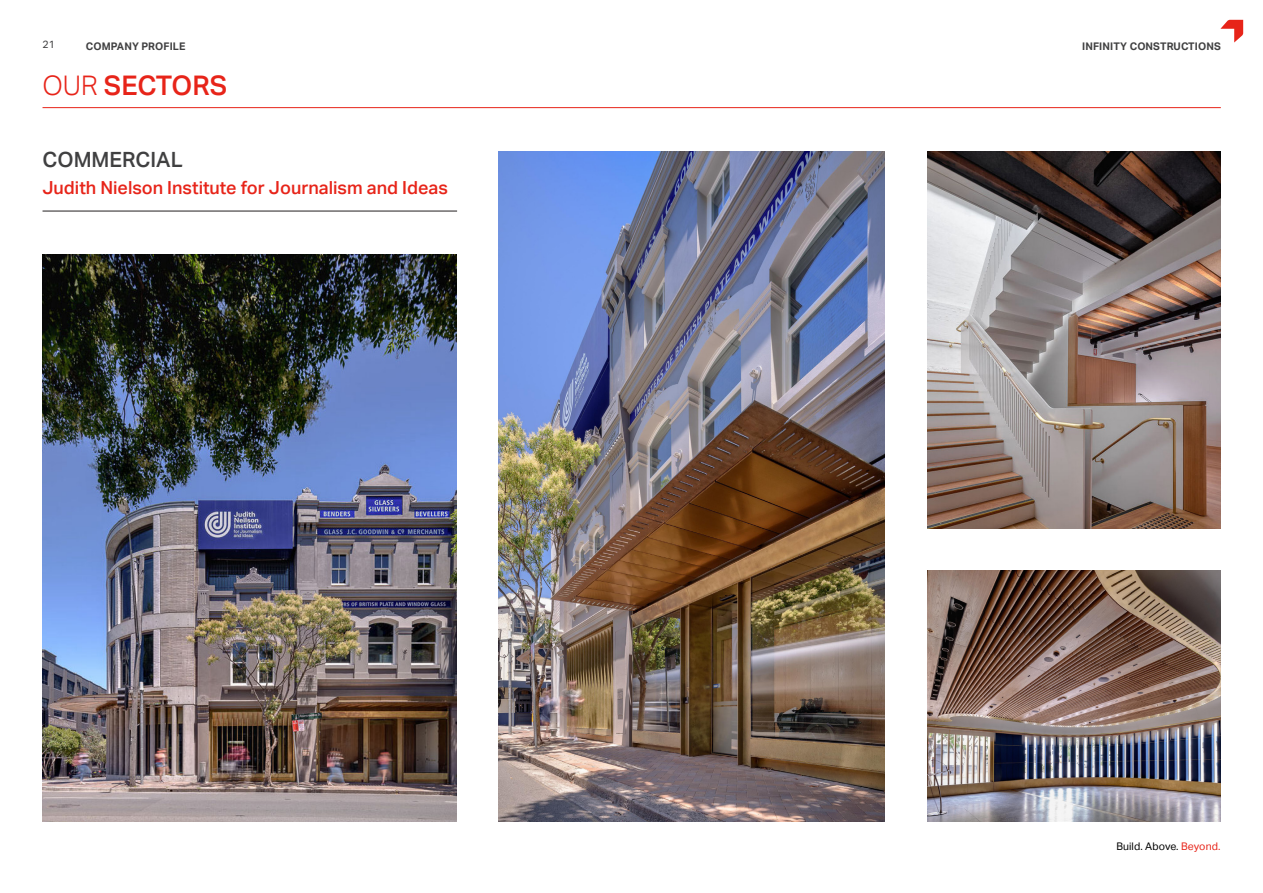
<style>
.page{position:relative;width:1263px;height:893px;background:#fff}
.page>*{position:absolute;margin:0;border:0;box-sizing:border-box;transform-origin:0 0}
.Title_Red{font:500 27px "Aktiv Grotesk";color:#e72419}
.t1{font:500 21px "Aktiv Grotesk";color:#404041}
.Subtitle_Red{font:500 18px "Aktiv Grotesk";color:#e72419}
.t2{font:700 10.5px "Aktiv Grotesk";letter-spacing:.01em;color:#404041}
.t3{font:10.5px "Aktiv Grotesk";letter-spacing:.01em;color:#000}
.t4{font:10.5px "Aktiv Grotesk";color:#404041}
.s1{font-weight:300}
.s2{color:#e72419}
</style>
<div class="page">
<svg style="left:1220px;top:20px;width:23px;height:23px"></svg>
<hr style="left:43px;top:107px;width:1178px;height:1px;background:#e72419">
<hr style="left:43px;top:211px;width:414px;height:1px;background:#231f20">
<img style="left:499px;top:152px;width:386px;height:669px">
<img style="left:927px;top:571px;width:293px;height:250px">
<img style="left:927px;top:152px;width:294px;height:376px">
<img style="left:43px;top:255px;width:414px;height:566px">
<p class="t4" style="left:43px;top:39px;width:14px">21</p>
<p class="t2" style="left:86px;top:40px;width:101px">COMPANY PROFILE</p>
<p class="Title_Red" style="left:43px;top:69px;width:186px"><span class="s1">OUR</span> SECTORS</p>
<p class="t1" style="left:43px;top:148px;width:142px">COMMERCIAL</p>
<p class="Subtitle_Red" style="left:43px;top:177px;width:407px">Judith Nielson Institute for Journalism and Ideas</p>
<p class="t2" style="left:1082px;top:40px;width:140px">INFINITY CONSTRUCTIONS</p>
<p class="t3" style="left:1116px;top:840px;width:106px">Build. Above. <span class="s2">Beyond.</span></p>
</div>
